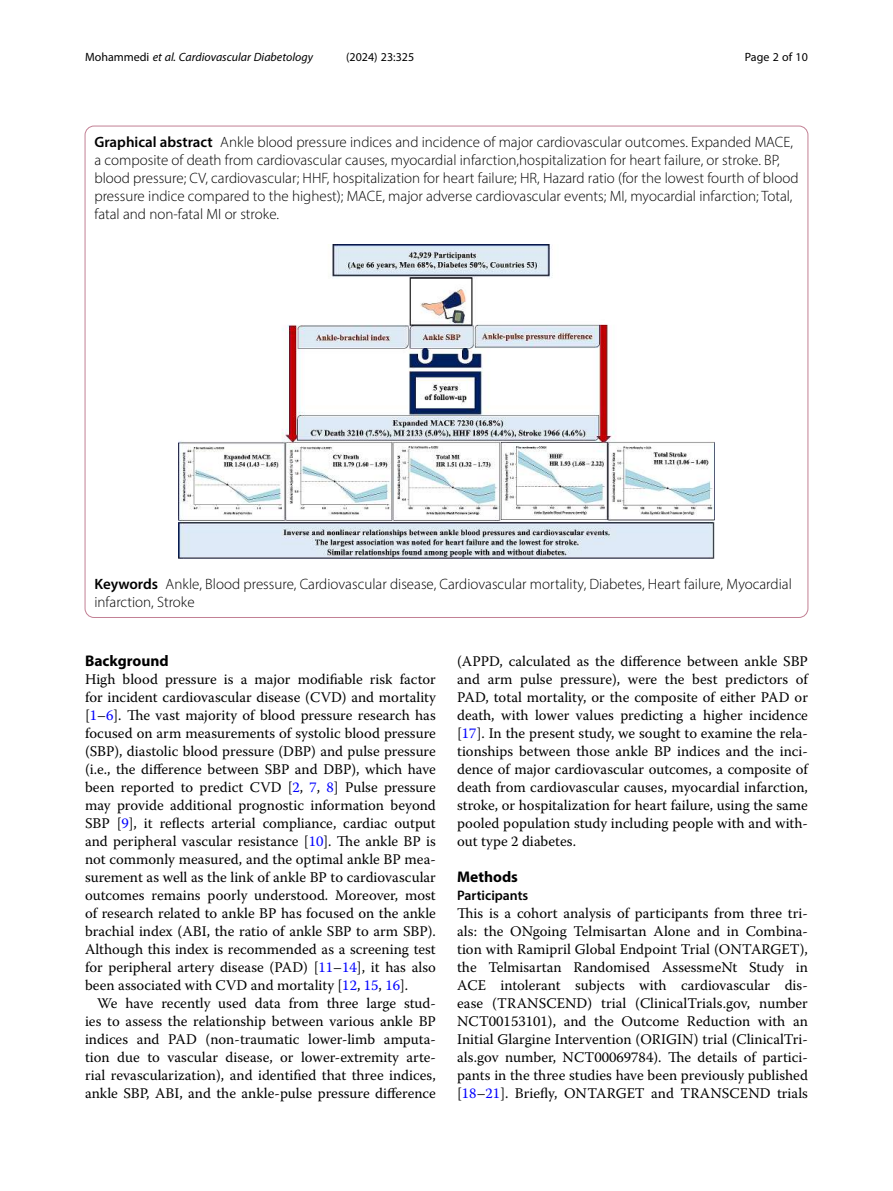
<style>
.page{position:relative;width:893px;height:1191px;background:#fff}
.page>*{position:absolute;margin:0;border:0;box-sizing:border-box;transform-origin:0 0}
.t1{font:700 15.45px "Myriad Pro";color:#000}
.t2{font:300 15px/18px "Myriad Pro";color:#000}
.t3{font:14.7px/18px "Warnock Pro";color:#000;text-align:justify}
.t4{font:600 13.8px "Myriad Pro";color:#000}
.t5{font:italic 12px "Myriad Pro";color:#000}
.t6{font:12px "Myriad Pro";color:#000}
.s1{font-style:normal}
.s2{font-weight:600}
.s3{color:#00f}
</style>
<div class="page">
<img style="left:178px;top:244px;width:536px;height:314px">
<p class="t5" style="left:85px;top:50px;width:229px"><span class="s1">Mohammedi</span> et al. Cardiovascular Diabetology</p>
<p class="t6" style="left:346px;top:50px;width:70px">(2024) 23:325</p>
<p class="t6" style="left:745px;top:50px;width:65px">Page 2 of 10</p>
<p class="t2" style="left:94px;top:132px;width:706px"><span class="s2">Graphical abstract</span> Ankle blood pressure indices and incidence of major cardiovascular outcomes. Expanded MACE, a composite of death from cardiovascular causes, myocardial infarction,hospitalization for heart failure, or stroke. BP, blood pressure; CV, cardiovascular; HHF, hospitalization for heart failure; HR, Hazard ratio (for the lowest fourth of blood pressure indice compared to the highest); MACE, major adverse cardiovascular events; MI, myocardial infarction; Total, fatal and non-fatal MI or stroke.</p>
<p class="t2" style="left:94px;top:575px;width:699px"><span class="s2">Keywords</span> Ankle, Blood pressure, Cardiovascular disease, Cardiovascular mortality, Diabetes, Heart failure, Myocardial infarction, Stroke</p>
<p class="t1" style="left:85px;top:651px;width:85px">Background</p>
<p class="t3" style="left:85px;top:670px;width:352px">High blood pressure is a major modifiable risk factor for incident cardiovascular disease (CVD) and mortality [<span class="s3">1</span>–<span class="s3">6</span>]. The vast majority of blood pressure research has focused on arm measurements of systolic blood pressure (SBP), diastolic blood pressure (DBP) and pulse pressure (i.e., the difference between SBP and DBP), which have been reported to predict CVD [<span class="s3">2</span>, <span class="s3">7</span>, <span class="s3">8</span>] Pulse pressure may provide additional prognostic information beyond SBP [<span class="s3">9</span>], it reflects arterial compliance, cardiac output and peripheral vascular resistance [<span class="s3">10</span>]. The ankle BP is not commonly measured, and the optimal ankle BP mea&shy;surement as well as the link of ankle BP to cardiovascular outcomes remains poorly understood. Moreover, most of research related to ankle BP has focused on the ankle brachial index (ABI, the ratio of ankle SBP to arm SBP).<br>Although this index is recommended as a screening test for peripheral artery disease (PAD) [<span class="s3">11</span>–<span class="s3">14</span>], it has also been associated with CVD and mortality [<span class="s3">12</span>, <span class="s3">15</span>, <span class="s3">16</span>].</p>
<p class="t3" style="left:85px;top:994px;width:352px;text-indent:12px">We have recently used data from three large stud&shy;ies to assess the relationship between various ankle BP indices and PAD (non-traumatic lower-limb amputa&shy;tion due to vascular disease, or lower-extremity arte&shy;rial revascularization), and identified that three indices, ankle SBP, ABI, and the ankle-pulse pressure difference</p>
<p class="t3" style="left:457px;top:652px;width:352px">(APPD, calculated as the difference between ankle SBP and arm pulse pressure), were the best predictors of PAD, total mortality, or the composite of either PAD or death, with lower values predicting a higher incidence [<span class="s3">17</span>]. In the present study, we sought to examine the rela&shy;tionships between those ankle BP indices and the inci&shy;dence of major cardiovascular outcomes, a composite of death from cardiovascular causes, myocardial infarction, stroke, or hospitalization for heart failure, using the same pooled population study including people with and with&shy;out type 2 diabetes.</p>
<p class="t1" style="left:457px;top:867px;width:62px">Methods</p>
<p class="t4" style="left:457px;top:887px;width:73px">Participants</p>
<p class="t3" style="left:457px;top:904px;width:352px">This is a cohort analysis of participants from three tri&shy;als: the ONgoing Telmisartan Alone and in Combina&shy;tion with Ramipril Global Endpoint Trial (ONTARGET), the Telmisartan Randomised AssessmeNt Study in ACE intolerant subjects with cardiovascular dis&shy;ease (TRANSCEND) trial (ClinicalTrials.gov, number NCT00153101), and the Outcome Reduction with an Initial Glargine Intervention (ORIGIN) trial (ClinicalTri&shy;als.gov number, NCT00069784). The details of partici&shy;pants in the three studies have been previously published [<span class="s3">18</span>–<span class="s3">21</span>]. Briefly, ONTARGET and TRANSCEND trials</p>
</div>
